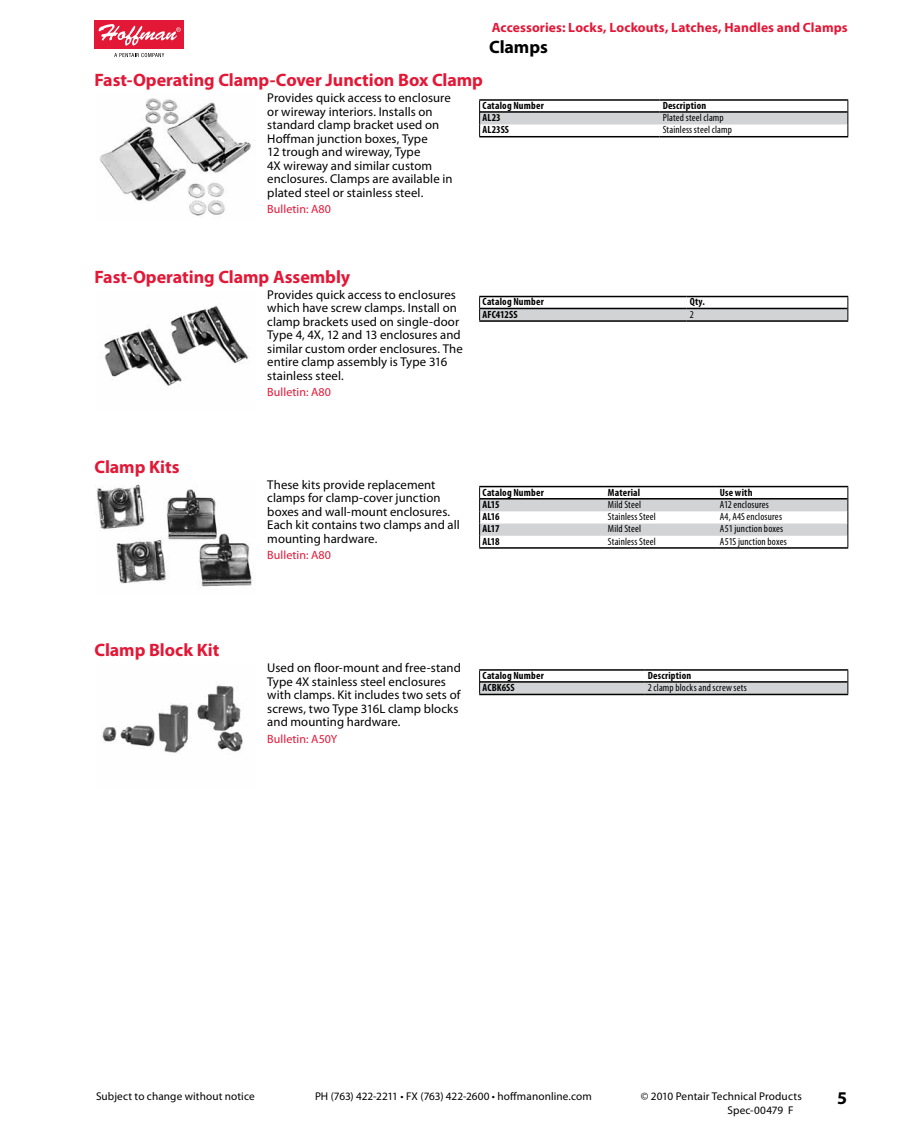
<style>
.page{position:relative;width:918px;height:1134px;background:#fff}
.page>*{position:absolute;margin:0;border:0;box-sizing:border-box;transform-origin:0 0}
.t1{font:700 18px "Myriad Pro";letter-spacing:-.005em;color:#e31837}
.t2{font:700 18px "Myriad Pro";letter-spacing:-.005em;color:#000}
.t3{font:700 13.5px "Myriad Pro";letter-spacing:.01em;color:#e31837}
.t4{font:12.75px/13.5px "Myriad Pro";letter-spacing:.005em;color:#000}
.t5{font:12px "Myriad Pro";letter-spacing:.005em;color:#e31837}
.t6{font:11.25px "Myriad Pro";letter-spacing:.01em;color:#000}
.t7{font:condensed 10.5px "Myriad Pro";letter-spacing:.015em;color:#000}
.t8{font:700 condensed 10.5px "Myriad Pro";letter-spacing:.02em;color:#000}
</style>
<div class="page">
<div style="left:94px;top:21px;width:90px;height:28px;background:#e31837"></div>
<svg style="left:99px;top:24px;width:82px;height:22px"></svg>
<svg style="left:114px;top:53px;width:50px;height:4px"></svg>
<img style="left:100px;top:98px;width:151px;height:118px">
<hr style="left:479px;top:99px;width:181px;height:2px;background:#000">
<hr style="left:660px;top:99px;width:188px;height:2px;background:#000">
<svg style="left:479px;top:100px;width:370px;height:37px"></svg>
<img style="left:104px;top:306px;width:145px;height:81px">
<hr style="left:479px;top:296px;width:208px;height:1px;background:#000">
<hr style="left:687px;top:296px;width:161px;height:1px;background:#000">
<hr style="left:479px;top:320px;width:208px;height:2px;background:#000">
<hr style="left:687px;top:320px;width:161px;height:2px;background:#000">
<svg style="left:479px;top:297px;width:370px;height:24px"></svg>
<img style="left:97px;top:484px;width:156px;height:103px">
<hr style="left:479px;top:486px;width:126px;height:1px;background:#000">
<hr style="left:605px;top:486px;width:112px;height:1px;background:#000">
<hr style="left:717px;top:486px;width:131px;height:1px;background:#000">
<hr style="left:479px;top:547px;width:126px;height:2px;background:#000">
<hr style="left:605px;top:547px;width:112px;height:2px;background:#000">
<hr style="left:717px;top:547px;width:131px;height:2px;background:#000">
<svg style="left:479px;top:487px;width:370px;height:61px"></svg>
<img style="left:102px;top:685px;width:141px;height:68px">
<hr style="left:479px;top:669px;width:166px;height:2px;background:#000">
<hr style="left:645px;top:669px;width:203px;height:2px;background:#000">
<hr style="left:479px;top:694px;width:166px;height:1px;background:#000">
<hr style="left:645px;top:694px;width:203px;height:1px;background:#000">
<svg style="left:479px;top:670px;width:370px;height:24px"></svg>
<p class="t3" style="left:492px;top:19px;width:357px">Accessories: Locks, Lockouts, Latches, Handles and Clamps</p>
<h1 class="t2" style="left:489px;top:36px;width:60px">Clamps</h1>
<h1 class="t1" style="left:94px;top:68px;width:390px">Fast-Operating Clamp-Cover Junction Box Clamp</h1>
<p class="t4" style="left:267px;top:91px;width:187px">Provides quick access to enclosure or wireway interiors. Installs on standard clamp bracket used on<br>Hoffman junction boxes, Type<br>12 trough and wireway, Type<br>4X wireway and similar custom enclosures. Clamps are available in plated steel or stainless steel.</p>
<p class="t5" style="left:267px;top:202px;width:65px">Bulletin: A80</p>
<p class="t8" style="left:483px;top:99px;width:63px">Catalog Number</p>
<p class="t8" style="left:663px;top:99px;width:45px">Description</p>
<p class="t8" style="left:483px;top:111px;width:20px">AL23</p>
<p class="t7" style="left:663px;top:111px;width:63px">Plated steel clamp</p>
<p class="t8" style="left:483px;top:123px;width:28px">AL23SS</p>
<p class="t7" style="left:663px;top:124px;width:71px">Stainless steel clamp</p>
<h1 class="t1" style="left:94px;top:265px;width:257px">Fast-Operating Clamp Assembly</h1>
<p class="t4" style="left:267px;top:287px;width:197px">Provides quick access to enclosures which have screw clamps. Install on clamp brackets used on single-door<br>Type 4, 4X, 12 and 13 enclosures and similar custom order enclosures. The entire clamp assembly is Type 316 stainless steel.</p>
<p class="t5" style="left:267px;top:385px;width:65px">Bulletin: A80</p>
<p class="t8" style="left:483px;top:295px;width:63px">Catalog Number</p>
<p class="t8" style="left:690px;top:295px;width:17px">Qty.</p>
<p class="t8" style="left:483px;top:308px;width:36px">AFC412SS</p>
<p class="t7" style="left:690px;top:308px;width:6px">2</p>
<h1 class="t1" style="left:94px;top:455px;width:87px">Clamp Kits</h1>
<p class="t4" style="left:267px;top:477px;width:194px">These kits provide replacement clamps for clamp-cover junction boxes and wall-mount enclosures.<br>Each kit contains two clamps and all mounting hardware.</p>
<p class="t5" style="left:267px;top:548px;width:65px">Bulletin: A80</p>
<p class="t8" style="left:483px;top:486px;width:63px">Catalog Number</p>
<p class="t8" style="left:608px;top:485px;width:34px">Material</p>
<p class="t8" style="left:720px;top:486px;width:34px">Use with</p>
<p class="t8" style="left:483px;top:498px;width:19px">AL15</p>
<p class="t7" style="left:608px;top:498px;width:35px">Mild Steel</p>
<p class="t7" style="left:720px;top:498px;width:51px">A12 enclosures</p>
<p class="t8" style="left:483px;top:510px;width:19px">AL16</p>
<p class="t7" style="left:608px;top:510px;width:49px">Stainless Steel</p>
<p class="t7" style="left:720px;top:510px;width:64px">A4, A4S enclosures</p>
<p class="t8" style="left:483px;top:522px;width:18px">AL17</p>
<p class="t7" style="left:608px;top:523px;width:35px">Mild Steel</p>
<p class="t7" style="left:720px;top:523px;width:65px">A51 junction boxes</p>
<p class="t8" style="left:483px;top:535px;width:19px">AL18</p>
<p class="t7" style="left:608px;top:535px;width:49px">Stainless Steel</p>
<p class="t7" style="left:720px;top:535px;width:68px">A51S junction boxes</p>
<h1 class="t1" style="left:94px;top:638px;width:126px">Clamp Block Kit</h1>
<p class="t4" style="left:267px;top:661px;width:195px">Used on floor-mount and free-stand Type 4X stainless steel enclosures with clamps. Kit includes two sets of screws, two Type 316L clamp blocks and mounting hardware.</p>
<p class="t5" style="left:267px;top:731px;width:71px">Bulletin: A50Y</p>
<p class="t8" style="left:483px;top:669px;width:63px">Catalog Number</p>
<p class="t8" style="left:648px;top:669px;width:45px">Description</p>
<p class="t8" style="left:483px;top:681px;width:34px">ACBK6SS</p>
<p class="t7" style="left:648px;top:681px;width:101px">2 clamp blocks and screw sets</p>
<p class="t6" style="left:96px;top:1089px;width:160px">Subject to change without notice</p>
<p class="t6" style="left:315px;top:1089px;width:278px">PH (763) 422-2211 • FX (763) 422-2600 • hoffmanonline.com</p>
<p class="t6" style="left:641px;top:1089px;width:162px">© 2010 Pentair Technical Products</p>
<h1 class="t2" style="left:837px;top:1087px;width:11px">5</h1>
<p class="t6" style="left:727px;top:1103px;width:68px">Spec-00479 F</p>
</div>
